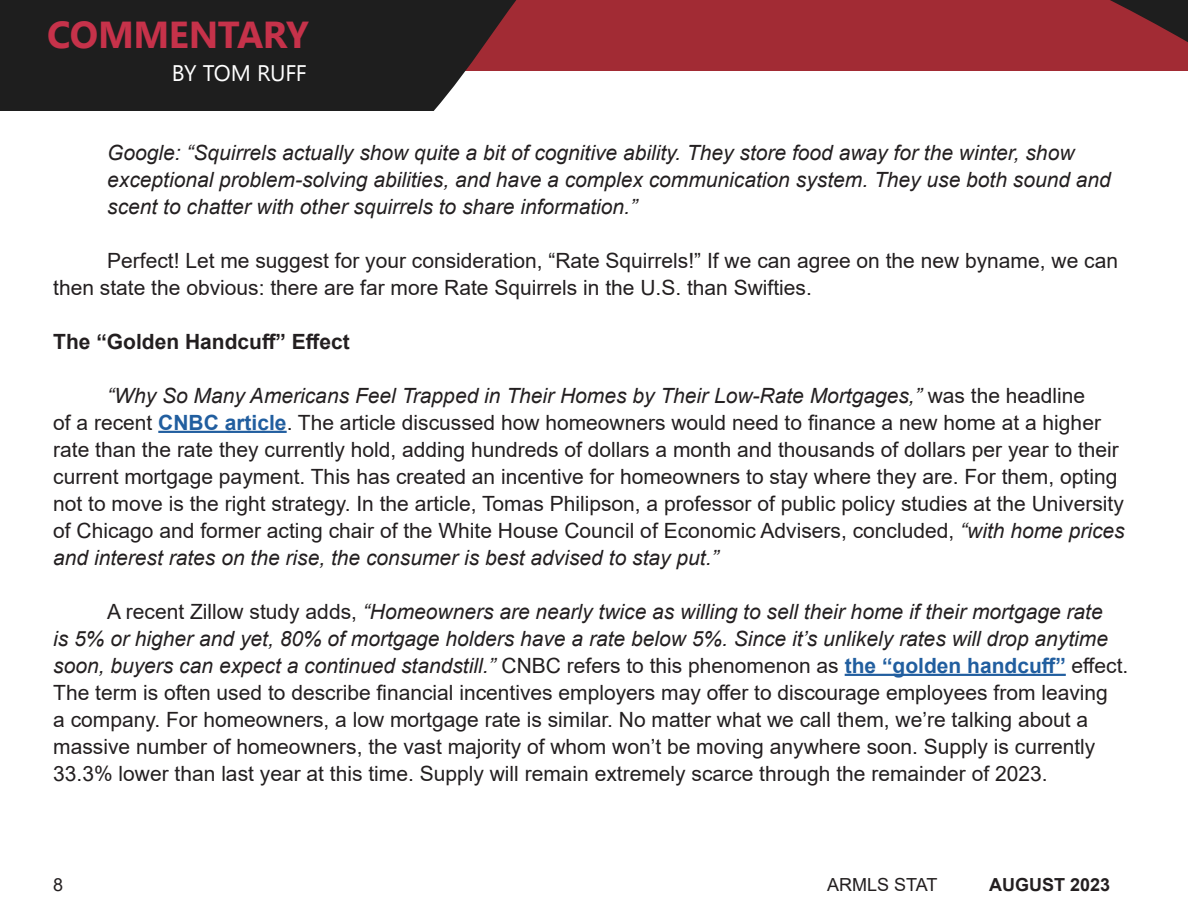
<style>
.page{position:relative;width:1188px;height:918px;background:#fff}
.page>*{position:absolute;margin:0;border:0;box-sizing:border-box;transform-origin:0 0}
.t1{font:700 37.5px "Gadugi";letter-spacing:-.01em;color:#c6324a}
.t2{font:22.5px "Gadugi";letter-spacing:-.02em;color:#fff}
.t3{font:21px/27px "Arial";color:#231f20}
.t4{font:italic 21px/27px "Arial";color:#231f20}
.t5{font:700 21px "Arial";color:#231f20}
.t6{font:18px "Arial";color:#231f20}
.t7{font:700 18px "Arial";color:#231f20}
.s1{font-style:italic}
.s2{font-weight:700;color:#215e9f}
</style>
<div class="page">
<svg style="left:0;top:0;width:1188px;height:111px"></svg>
<hr style="left:158px;top:431px;width:129px;height:2px;background:#215e9f">
<hr style="left:845px;top:674px;width:221px;height:2px;background:#215e9f">
<h1 class="t1" style="left:47px;top:12px;width:263px">COMMENTARY</h1>
<p class="t2" style="left:172px;top:60px;width:136px">BY TOM RUFF</p>
<p class="t4" style="left:107px;top:139px;width:1005px">Google: “Squirrels actually show quite a bit of cognitive ability. They store food away for the winter, show exceptional problem-solving abilities, and have a complex communication system. They use both sound and scent to chatter with other squirrels to share information.”</p>
<p class="t3" style="left:53px;top:247px;width:1066px;text-indent:54px">Perfect! Let me suggest for your consideration, “Rate Squirrels!” If we can agree on the new byname, we can then state the obvious: there are far more Rate Squirrels in the U.S. than Swifties.</p>
<p class="t5" style="left:53px;top:326px;width:298px">The “Golden Handcuff” Effect</p>
<p class="t3" style="left:53px;top:382px;width:1073px;text-indent:54px"><span class="s1">“Why So Many Americans Feel Trapped in Their Homes by Their Low-Rate Mortgages,”</span> was the headline<br>of a recent <span class="s2">CNBC article</span>. The article discussed how homeowners would need to finance a new home at a higher rate than the rate they currently hold, adding hundreds of dollars a month and thousands of dollars per year to their current mortgage payment. This has created an incentive for homeowners to stay where they are. For them, opting not to move is the right strategy. In the article, Tomas Philipson, a professor of public policy studies at the University of Chicago and former acting chair of the White House Council of Economic Advisers, concluded, <span class="s1">“with home prices and interest rates on the rise, the consumer is best advised to stay put.”</span></p>
<p class="t3" style="left:53px;top:598px;width:1077px;text-indent:54px">A recent Zillow study adds, <span class="s1">“Homeowners are nearly twice as willing to sell their home if their mortgage rate<br>is 5% or higher and yet, 80% of mortgage holders have a rate below 5%. Since it’s unlikely rates will drop anytime soon, buyers can expect a continued standstill.”</span> CNBC refers to this phenomenon as <span class="s2">the “golden handcuff”</span> effect.<br>The term is often used to describe financial incentives employers may offer to discourage employees from leaving<br>a company. For homeowners, a low mortgage rate is similar. No matter what we call them, we’re talking about a massive number of homeowners, the vast majority of whom won’t be moving anywhere soon. Supply is currently 33.3% lower than last year at this time. Supply will remain extremely scarce through the remainder of 2023.</p>
<p class="t6" style="left:53px;top:872px;width:12px">8</p>
<p class="t6" style="left:827px;top:872px;width:112px">ARMLS STAT</p>
<p class="t7" style="left:989px;top:872px;width:123px">AUGUST 2023</p>
</div>
